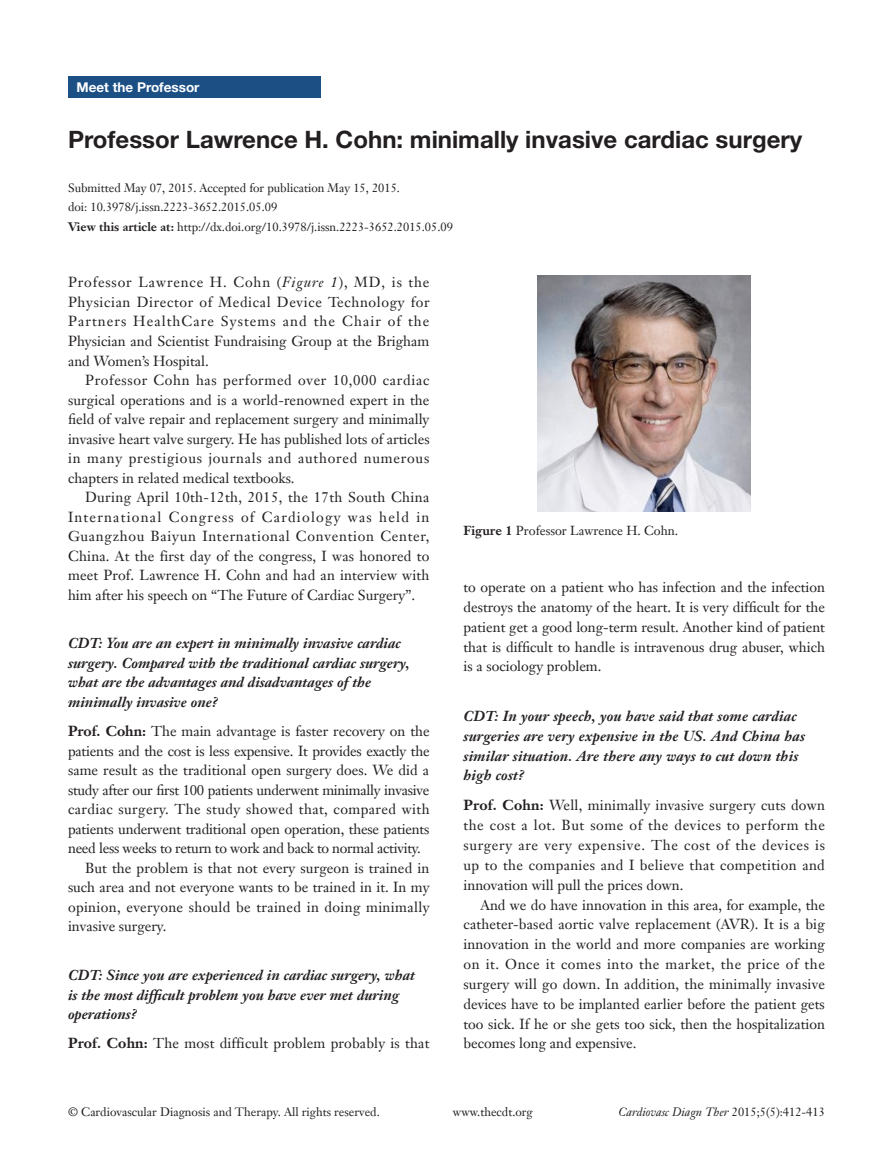
<style>
.page{position:relative;width:893px;height:1170px;background:#fff}
.page>*{position:absolute;margin:0;border:0;box-sizing:border-box;transform-origin:0 0}
.文题{font:700 24px "Helvetica Neue LT Pro";color:#231f20}
.t1{font:14.25px/19.5px "Janson Text LT";color:#231f20;text-align:justify}
.二级标题斜体-6_5{font:italic 700 14.25px/19.5px "Janson Text LT";color:#231f20}
.栏目{font:700 13.5px "Helvetica Neue LT Pro";color:#fff}
.t2{font:12.75px "Janson Text LT";color:#231f20}
.t3{font:12px "Janson Text LT";color:#231f20}
.t4{font:italic 12px "Janson Text LT";color:#231f20}
.s1{font-weight:700}
.s2{font-style:italic}
.s3{font-style:normal}
</style>
<div class="page">
<div style="left:68px;top:77px;width:252px;height:21px;background:#1c5085"></div>
<img style="left:537px;top:275px;width:214px;height:236px">
<p class="栏目" style="left:77px;top:79px;width:125px">Meet the Professor</p>
<p class="文题" style="left:68px;top:124px;width:736px">Professor Lawrence H. Cohn: minimally invasive cardiac surgery</p>
<p class="t3" style="left:68px;top:180px;width:333px">Submitted May 07, 2015. Accepted for publication May 15, 2015.</p>
<p class="t3" style="left:68px;top:200px;width:211px">doi: 10.3978/j.issn.2223-3652.2015.05.09</p>
<p class="t3" style="left:68px;top:219px;width:386px"><span class="s1">View this article at:</span> http://dx.doi.org/10.3978/j.issn.2223-3652.2015.05.09</p>
<p class="t1" style="left:68px;top:272px;width:363px">Professor Lawrence H. Cohn (<span class="s2">Figure 1</span>), MD, is the Physician Director of Medical Device Technology for Partners HealthCare Systems and the Chair of the Physician and Scientist Fundraising Group at the Brigham and Women’s Hospital.</p>
<p class="t1" style="left:68px;top:370px;width:363px;text-indent:17px">Professor Cohn has performed over 10,000 cardiac surgical operations and is a world-renowned expert in the field of valve repair and replacement surgery and minimally invasive heart valve surgery. He has published lots of articles in many prestigious journals and authored numerous chapters in related medical textbooks.</p>
<p class="t1" style="left:68px;top:487px;width:363px;text-indent:17px">During April 10th-12th, 2015, the 17th South China International Congress of Cardiology was held in Guangzhou Baiyun International Convention Center, China. At the first day of the congress, I was honored to meet Prof. Lawrence H. Cohn and had an interview with him after his speech on “The Future of Cardiac Surgery”.</p>
<p class="二级标题斜体-6_5" style="left:68px;top:633px;width:343px">CDT: You are an expert in minimally invasive cardiac surgery. Compared with the traditional cardiac surgery, what are the advantages and disadvantages of the minimally invasive one?</p>
<p class="t1" style="left:68px;top:721px;width:363px"><span class="s1">Prof. Cohn:</span> The main advantage is faster recovery on the patients and the cost is less expensive. It provides exactly the same result as the traditional open surgery does. We did a study after our first 100 patients underwent minimally invasive cardiac surgery. The study showed that, compared with patients underwent traditional open operation, these patients need less weeks to return to work and back to normal activity.</p>
<p class="t1" style="left:68px;top:858px;width:363px;text-indent:17px">But the problem is that not every surgeon is trained in such area and not everyone wants to be trained in it. In my opinion, everyone should be trained in doing minimally invasive surgery.</p>
<p class="二级标题斜体-6_5" style="left:68px;top:965px;width:348px">CDT: Since you are experienced in cardiac surgery, what is the most difficult problem you have ever met during operations?</p>
<p class="t1" style="left:68px;top:1033px;width:363px"><span class="s1">Prof. Cohn:</span> The most difficult problem probably is that</p>
<p class="t2" style="left:463px;top:523px;width:216px"><span class="s1">Figure 1</span> Professor Lawrence H. Cohn.</p>
<p class="t1" style="left:463px;top:577px;width:363px">to operate on a patient who has infection and the infection destroys the anatomy of the heart. It is very difficult for the patient get a good long-term result. Another kind of patient that is difficult to handle is intravenous drug abuser, which is a sociology problem.</p>
<p class="二级标题斜体-6_5" style="left:463px;top:705px;width:343px">CDT: In your speech, you have said that some cardiac surgeries are very expensive in the US. And China has similar situation. Are there any ways to cut down this high cost?</p>
<p class="t1" style="left:463px;top:795px;width:363px"><span class="s1">Prof. Cohn:</span> Well, minimally invasive surgery cuts down the cost a lot. But some of the devices to perform the surgery are very expensive. The cost of the devices is up to the companies and I believe that competition and innovation will pull the prices down.</p>
<p class="t1" style="left:463px;top:894px;width:363px;text-indent:17px">And we do have innovation in this area, for example, the catheter-based aortic valve replacement (AVR). It is a big innovation in the world and more companies are working on it. Once it comes into the market, the price of the surgery will go down. In addition, the minimally invasive devices have to be implanted earlier before the patient gets too sick. If he or she gets too sick, then the hospitalization becomes long and expensive.</p>
<p class="t3" style="left:68px;top:1104px;width:313px">© Cardiovascular Diagnosis and Therapy. All rights reserved.</p>
<p class="t3" style="left:453px;top:1104px;width:81px">www.thecdt.org</p>
<p class="t4" style="left:618px;top:1104px;width:208px">Cardiovasc Diagn Ther <span class="s3">2015;5(5):412-413</span></p>
</div>
